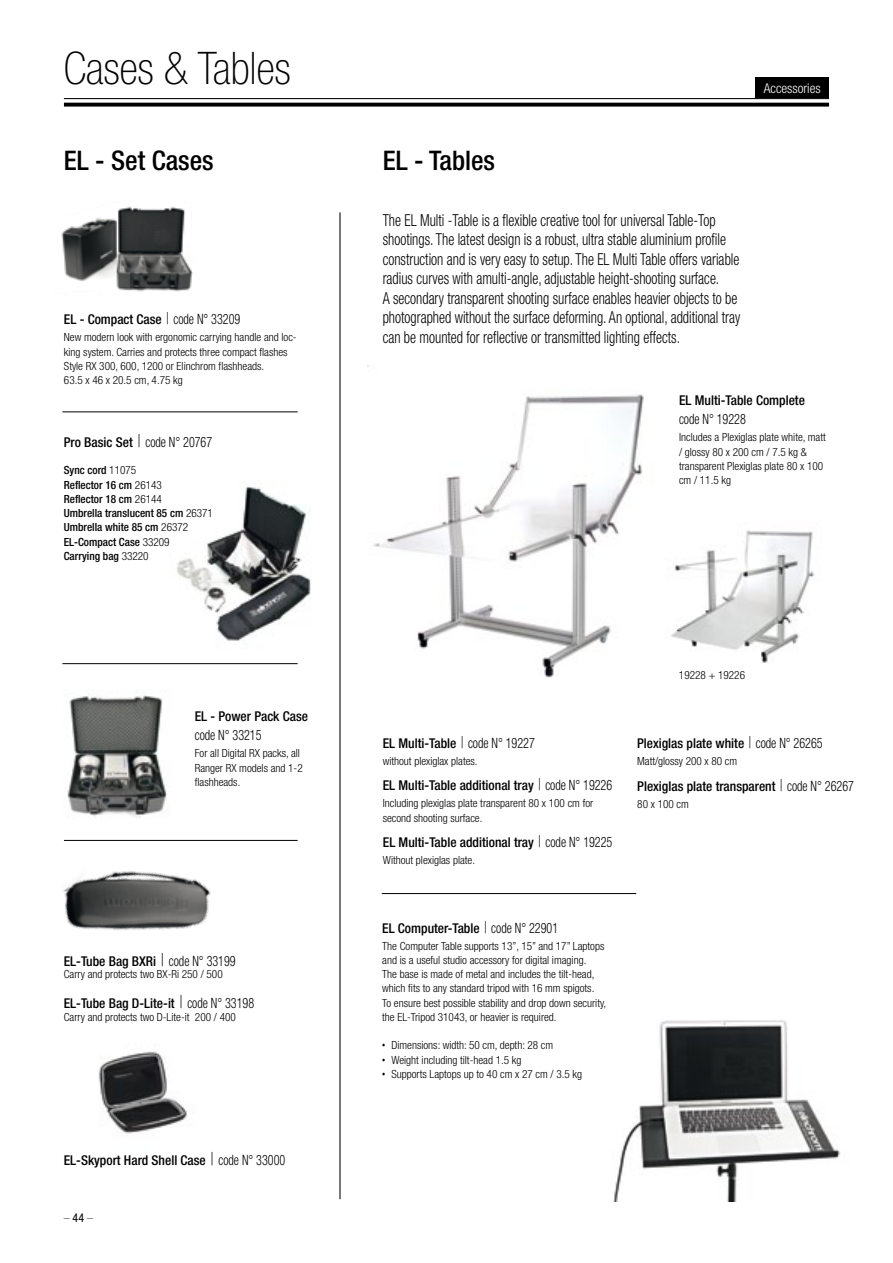
<style>
.page{position:relative;width:893px;height:1263px;background:#fff}
.page>*{position:absolute;margin:0;border:0;box-sizing:border-box;transform-origin:0 0}
.t1{font:100 condensed 45px "Helvetica Neue";color:#000}
.t2{font:500 condensed 27px "Helvetica Neue";color:#000}
.t3{font:300 condensed 16.5px/19.5px "Helvetica Neue";color:#000;scale:.85 1}
.t4{font:300 condensed 14.25px "Helvetica Neue";color:#000;scale:.85 1}
.t5{font:500 condensed 13.5px "Helvetica Neue";color:#000}
.t6{font:300 condensed 13.5px "Helvetica Neue";color:#fff}
.t7{font:100 condensed 12px "Helvetica Neue";color:#000}
.t8{font:300 condensed 11.25px/14.2px "Helvetica Neue";color:#000}
.t9{font:500 condensed 11.25px/14.2px "Helvetica Neue";color:#000}
.s1{font-weight:100;font-size:16.5px}
.s2{font-weight:300;font-size:14.25px}
.s3{font-weight:100;font-size:18px}
.s4{font-weight:300}
.s5{font-weight:400}
.s6{font-weight:900;font-stretch:expanded;font-size:14.25px}
</style>
<div class="page">
<img style="left:368px;top:366px;width:276px;height:312px">
<img style="left:671px;top:530px;width:143px;height:133px">
<img style="left:61px;top:206px;width:132px;height:86px">
<img style="left:67px;top:694px;width:100px;height:107px">
<img style="left:176px;top:486px;width:135px;height:155px">
<img style="left:613px;top:1020px;width:227px;height:182px">
<img style="left:63px;top:801px;width:183px;height:129px">
<img style="left:99px;top:1051px;width:88px;height:83px">
<hr style="left:64px;top:98px;width:765px;height:1px;background:#000">
<svg style="left:64px;top:103px;width:765px;height:4px;background:#1b1b1b"></svg>
<div style="left:756px;top:78px;width:73px;height:20px;background:#000"></div>
<hr style="left:339px;top:212px;width:1px;height:987px;background:#000">
<hr style="left:62px;top:412px;width:236px;height:1px;background:#000">
<hr style="left:62px;top:663px;width:236px;height:1px;background:#000">
<hr style="left:64px;top:840px;width:234px;height:1px;background:#000">
<hr style="left:382px;top:893px;width:254px;height:1px;background:#000">
<h1 class="t1" style="left:64px;top:43px;width:228px">Cases &amp; Tables</h1>
<h2 class="t2" style="left:64px;top:144px;width:151px">EL - Set Cases</h2>
<h2 class="t2" style="left:383px;top:144px;width:114px">EL - Tables</h2>
<p class="t5" style="left:64px;top:311px;width:178px">EL - Compact Case <span class="s1">|</span> <span class="s2">code N° 33209</span></p>
<p class="t8" style="left:64px;top:330px;width:234px">New modern look with ergonomic carrying handle and loc&shy;king system. Carries and protects three compact flashes Style RX 300, 600, 1200 or Elinchrom flashheads.<br>63.5 x 46 x 20.5 cm, 4.75 kg</p>
<p class="t3" style="left:383px;top:210px;width:422px">The EL Multi -Table is a flexible creative tool for universal Table-Top shootings. The latest design is a robust, ultra stable aluminium profile construction and is very easy to setup. The EL Multi Table offers variable radius curves with amulti-angle, adjustable height-shooting surface.<br>A secondary transparent shooting surface enables heavier objects to be photographed without the surface deforming. An optional, additional tray can be mounted for reflective or transmitted lighting effects.</p>
<p class="t6" style="left:764px;top:81px;width:58px">Accessories</p>
<p class="t5" style="left:64px;top:434px;width:150px">Pro Basic Set <span class="s3">|</span> <span class="s2">code N° 20767</span></p>
<p class="t9" style="left:64px;top:463px;width:151px">Sync cord <span class="s4">11075<br></span>Reflector 16 cm <span class="s4">26143<br></span>Reflector 18 cm <span class="s4">26144<br></span>Umbrella translucent 85 cm <span class="s4">26371<br></span>Umbrella white 85 cm <span class="s4">26372<br></span>EL-Compact Case <span class="s4">33209<br></span>Carrying bag <span class="s4">33220</span></p>
<p class="t5" style="left:195px;top:708px;width:115px">EL - Power Pack Case</p>
<p class="t4" style="left:195px;top:727px;width:80px">code N° 33215</p>
<p class="t8" style="left:195px;top:746px;width:110px">For all Digital RX packs, all<br>Ranger RX models and 1-2 flashheads.</p>
<p class="t5" style="left:64px;top:953px;width:173px">EL-Tube Bag BXRi <span class="s3">|</span> <span class="s2">code N° 33199</span></p>
<p class="t8" style="left:64px;top:967px;width:160px">Carry and protects two BX-Ri 250 / 500</p>
<p class="t5" style="left:64px;top:995px;width:192px">EL-Tube Bag D-Lite-it <span class="s3">|</span> <span class="s2">code N° 33198</span></p>
<p class="t8" style="left:64px;top:1010px;width:174px">Carry and protects two D-Lite-it 200 / 400</p>
<p class="t5" style="left:64px;top:1152px;width:223px">EL-Skyport Hard Shell Case <span class="s3">|</span> <span class="s2">code N° 33000</span></p>
<p class="t7" style="left:64px;top:1211px;width:31px">– <span class="s5">44</span> –</p>
<p class="t5" style="left:679px;top:392px;width:127px">EL Multi-Table Complete</p>
<p class="t4" style="left:679px;top:411px;width:80px">code N° 19228</p>
<p class="t8" style="left:679px;top:430px;width:148px">Includes a Plexiglas plate white, matt / glossy 80 x 200 cm / 7.5 kg &amp; transparent Plexiglas plate 80 x 100 cm / 11.5 kg</p>
<p class="t5" style="left:383px;top:735px;width:154px">EL Multi-Table <span class="s1">|</span> <span class="s2">code N° 19227</span></p>
<p class="t8" style="left:383px;top:754px;width:96px">without plexiglax plates.</p>
<p class="t5" style="left:383px;top:777px;width:231px">EL Multi-Table additional tray <span class="s1">|</span> <span class="s2">code N° 19226</span></p>
<p class="t8" style="left:383px;top:796px;width:212px">Including plexiglas plate transparent 80 x 100 cm for second shooting surface.</p>
<p class="t5" style="left:383px;top:834px;width:231px">EL Multi-Table additional tray <span class="s1">|</span> <span class="s2">code N° 19225</span></p>
<p class="t8" style="left:383px;top:853px;width:94px">Without plexiglas plate.</p>
<p class="t5" style="left:382px;top:920px;width:177px">EL Computer-Table <span class="s1">|</span> <span class="s2">code N° 22901</span></p>
<p class="t8" style="left:382px;top:938px;width:226px">The Computer Table supports 13”, 15” and 17” Laptops and is a useful studio accessory for digital imaging.<br>The base is made of metal and includes the tilt-head, which fits to any standard tripod with 16 mm spigots.<br>To ensure best possible stability and drop down security, the EL-Tripod 31043, or heavier is required.</p>
<p class="t8" style="left:382px;top:1038px;width:201px"><span class="s6">·</span> Dimensions: width: 50 cm, depth: 28 cm<br><span class="s6">·</span> Weight including tilt-head 1.5 kg<br><span class="s6">·</span> Supports Laptops up to 40 cm x 27 cm / 3.5 kg</p>
<p class="t8" style="left:679px;top:668px;width:68px">19228 + 19226</p>
<p class="t5" style="left:637px;top:735px;width:187px">Plexiglas plate white <span class="s1">|</span> <span class="s2">code N° 26265</span></p>
<p class="t8" style="left:637px;top:754px;width:102px">Matt/glossy 200 x 80 cm</p>
<p class="t5" style="left:637px;top:778px;width:218px">Plexiglas plate transparent <span class="s1">|</span> <span class="s2">code N° 26267</span></p>
<p class="t8" style="left:637px;top:796px;width:53px">80 x 100 cm</p>
</div>
